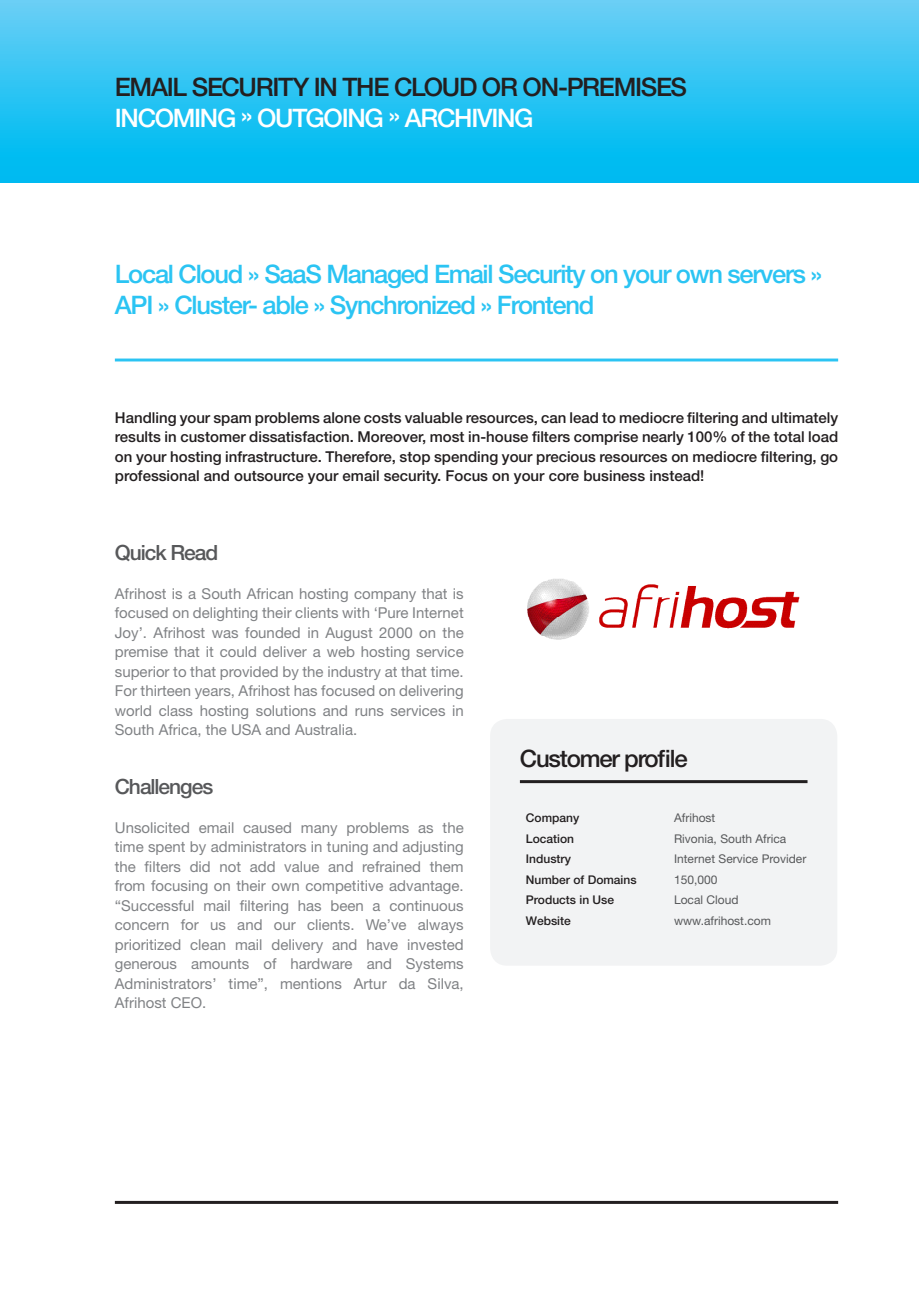
<style>
.page{position:relative;width:919px;height:1289px;background:#fff}
.page>*{position:absolute;margin:0;border:0;box-sizing:border-box;transform-origin:0 0}
.Überschrift_H1__cyan{font:500 25.5px/30.6px "Helvetica Neue LT Pro";letter-spacing:-.05em;color:#2bc4f3}
.t1{font:500 25.5px "Helvetica Neue LT Pro";letter-spacing:-.05em;color:#231f20}
.t2{font:500 25.5px "Helvetica Neue LT Pro";letter-spacing:-.055em;color:#fff}
.Überschrift_Box__unt{font:500 24px "Helvetica Neue LT Pro";letter-spacing:-.05em;color:#231f20}
.Überschrift_H2__dunk{font:500 21px "Helvetica Neue LT Pro";letter-spacing:-.05em;color:#57585a}
.Fliesstext__hellgrau{font:15px/19.5px "Helvetica Neue LT Pro";color:#808285;text-align:justify}
.t3{font:500 15px/19.5px "Helvetica Neue LT Pro";color:#231f20;text-align:justify}
.Überschrift_H2__dunk-2{font:15px/19.5px "Helvetica Neue LT Pro";color:#808285;text-align:justify}
.Hervorhebung__fett{font:12px "Helvetica Neue LT Pro";color:#57585a}
.Fliesstext__hellgrau-2{font:500 12px "Helvetica Neue LT Pro";color:#231f20}
</style>
<div class="page">
<hr style="left:115px;top:1200px;width:723px;height:3px;background:#231f20">
<div style="left:0;top:0;width:906px;height:183px;background:linear-gradient(to bottom,#69cff6,#00b9f1)"></div>
<svg style="left:906px;top:0;width:12px;height:183px"></svg>
<div style="left:490px;top:719px;width:347px;height:246px;background:#f2f3f4;border-radius:17px"></div>
<hr style="left:520px;top:780px;width:287px;height:3px;background:#231f20">
<hr style="left:115px;top:358px;width:723px;height:3px;background:#2bc4f3">
<img style="left:527px;top:579px;width:273px;height:61px">
<p class="t1" style="left:115px;top:71px;width:573px">EMAIL SECURITY IN THE CLOUD OR ON-PREMISES</p>
<p class="t2" style="left:115px;top:102px;width:420px">INCOMING » OUTGOING » ARCHIVING</p>
<p class="Überschrift_H1__cyan" style="left:115px;top:258px;width:709px">Local Cloud » SaaS Managed Email Security on your own servers »<br>API » Cluster- able » Synchronized » Frontend</p>
<p class="t3" style="left:115px;top:407px;width:724px">Handling your spam problems alone costs valuable resources, can lead to mediocre filtering and ultimately results in customer dissatisfaction. Moreover, most in-house filters comprise nearly 100% of the total load on your hosting infrastructure. Therefore, stop spending your precious resources on mediocre filtering, go professional and outsource your email security. Focus on your core business instead!</p>
<p class="Überschrift_H2__dunk" style="left:115px;top:539px;width:105px">Quick Read</p>
<p class="Überschrift_H2__dunk-2" style="left:115px;top:583px;width:350px">Afrihost is a South African hosting company that is focused on delighting their clients with ‘Pure Internet Joy’. Afrihost was founded in August 2000 on the premise that it could deliver a web hosting service superior to that provided by the industry at that time.<br>For thirteen years, Afrihost has focused on delivering world class hosting solutions and runs services in South Africa, the USA and Australia.</p>
<p class="Überschrift_H2__dunk" style="left:115px;top:773px;width:100px">Challenges</p>
<p class="Fliesstext__hellgrau" style="left:115px;top:817px;width:350px">Unsolicited email caused many problems as the time spent by administrators in tuning and adjusting the filters did not add value and refrained them from focusing on their own competitive advantage. “Successful mail filtering has been a continuous concern for us and our clients. We’ve always prioritized clean mail delivery and have invested generous amounts of hardware and Systems Administrators’ time”, mentions Artur da Silva, Afrihost CEO.</p>
<p class="Überschrift_Box__unt" style="left:520px;top:744px;width:169px">Customer profile</p>
<p class="Fliesstext__hellgrau-2" style="left:526px;top:810px;width:55px">Company</p>
<p class="Hervorhebung__fett" style="left:674px;top:810px;width:43px">Afrihost</p>
<p class="Fliesstext__hellgrau-2" style="left:526px;top:831px;width:50px">Location</p>
<p class="Hervorhebung__fett" style="left:674px;top:830px;width:114px">Rivonia, South Africa</p>
<p class="Fliesstext__hellgrau-2" style="left:526px;top:851px;width:47px">Industry</p>
<p class="Hervorhebung__fett" style="left:674px;top:851px;width:134px">Internet Service Provider</p>
<p class="Fliesstext__hellgrau-2" style="left:526px;top:872px;width:112px">Number of Domains</p>
<p class="Hervorhebung__fett" style="left:674px;top:872px;width:45px">150,000</p>
<p class="Fliesstext__hellgrau-2" style="left:526px;top:892px;width:90px">Products in Use</p>
<p class="Hervorhebung__fett" style="left:674px;top:892px;width:66px">Local Cloud</p>
<p class="Fliesstext__hellgrau-2" style="left:526px;top:913px;width:46px">Website</p>
<p class="Hervorhebung__fett" style="left:674px;top:913px;width:98px">www.afrihost.com</p>
</div>
